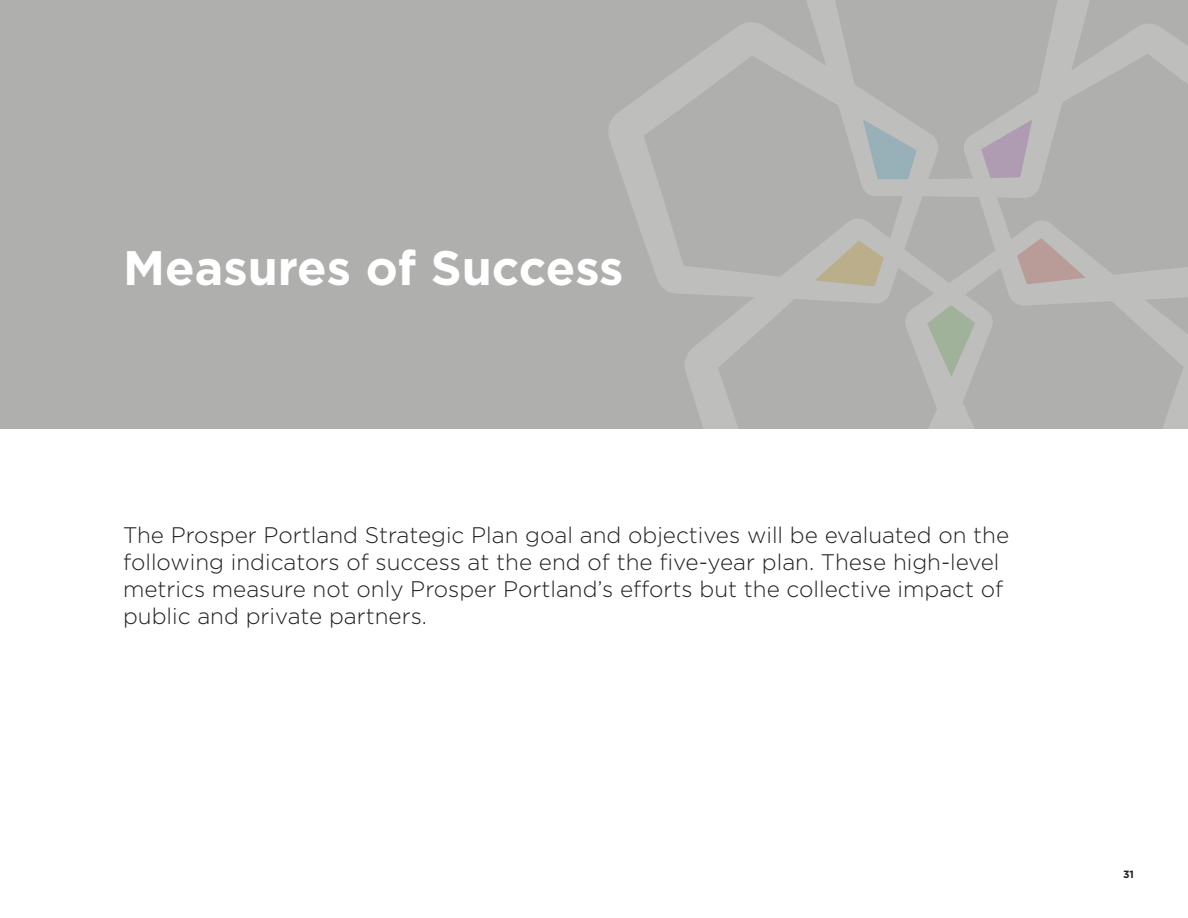
<style>
.page{position:relative;width:1188px;height:918px;background:#fff}
.page>*{position:absolute;margin:0;border:0;box-sizing:border-box;transform-origin:0 0}
.t1{font:700 48.3px "Gotham";color:#fff}
.t2{font:300 22.5px/27px "Gotham";color:#231f20}
.t3{font:700 10.5px "Gotham";color:#231f20}
</style>
<div class="page">
<div style="left:0;top:0;width:1188px;height:429px;background:#afb0ae"></div>
<svg style="left:608px;top:0;width:580px;height:429px"></svg>
<h1 class="t1" style="left:123px;top:236px;width:502px">Measures of Success</h1>
<p class="t2" style="left:123px;top:521px;width:888px">The Prosper Portland Strategic Plan goal and objectives will be evaluated on the following indicators of success at the end of the five-year plan. These high-level metrics measure not only Prosper Portland’s efforts but the collective impact of public and private partners.</p>
<p class="t3" style="left:1123px;top:867px;width:12px">31</p>
</div>
